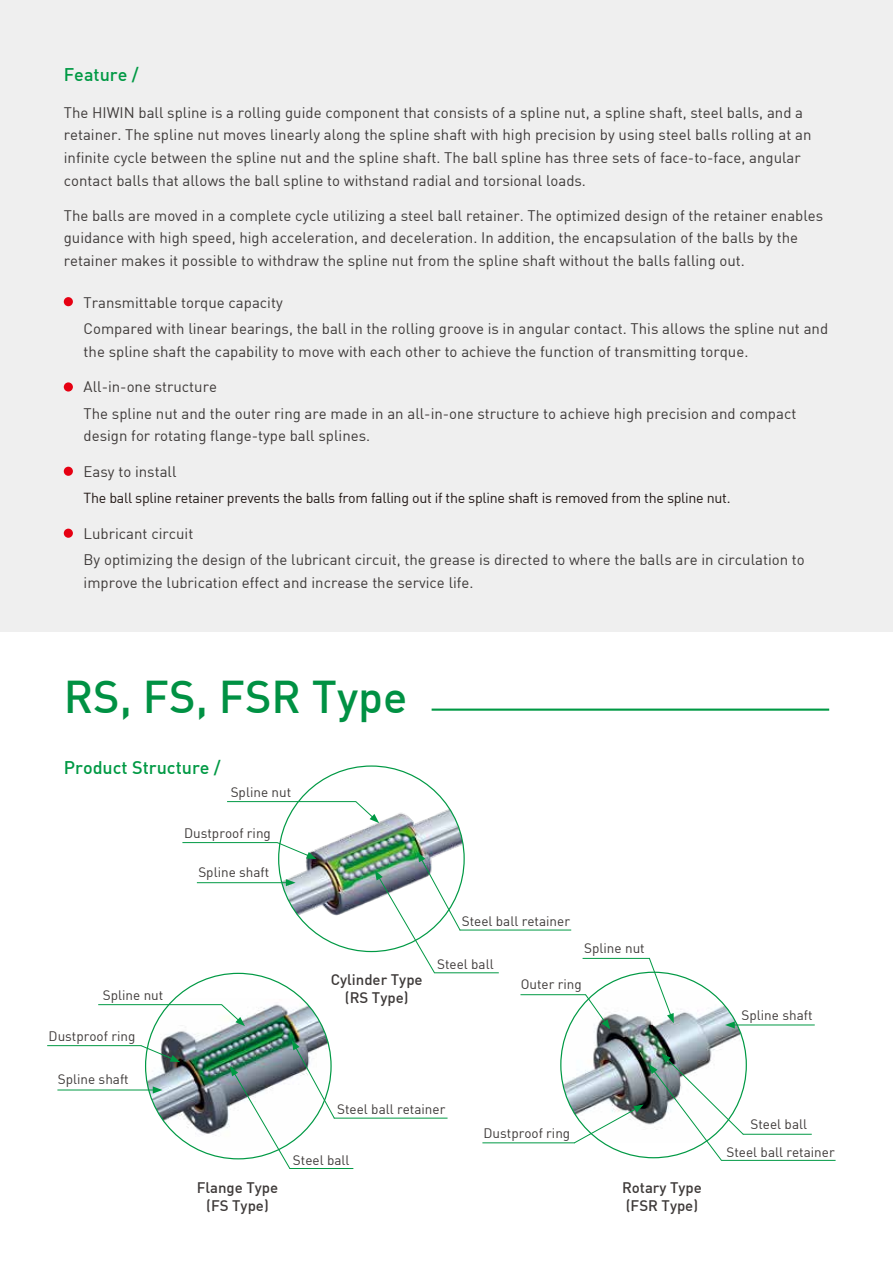
<style>
.page{position:relative;width:893px;height:1263px;background:#fff}
.page>*{position:absolute;margin:0;border:0;box-sizing:border-box;transform-origin:0 0}
.t1{font:500 45px "DIN";color:#009143}
.t2{font:500 18px "DIN";color:#094}
.t3{font:15px/22.5px "DIN";color:#3e3a39}
.t4{font:500 15px/18px "DIN";color:#3e3a39;text-align:center}
.t5{font:14.25px "DIN";letter-spacing:-.02em;color:#221815}
.t6{font:13.5px/27.6px "DIN";color:#3e3a39;text-align:center}
</style>
<div class="page">
<div style="left:0;top:0;width:893px;height:631px;background:#efefef"></div>
<div style="left:64px;top:297px;width:9px;height:9px;background:#e60012;border-radius:50%"></div>
<div style="left:64px;top:382px;width:9px;height:10px;background:#e60012;border-radius:50%"></div>
<div style="left:64px;top:467px;width:9px;height:9px;background:#e60012;border-radius:50%"></div>
<div style="left:64px;top:529px;width:9px;height:9px;background:#e60012;border-radius:50%"></div>
<hr style="left:432px;top:708px;width:397px;height:3px;background:#094">
<hr style="left:434px;top:972px;width:65px;height:1px;background:#094">
<img style="left:279px;top:766px;width:185px;height:185px;border-radius:93px">
<svg style="left:354px;top:800px;width:25px;height:23px"></svg>
<svg style="left:375px;top:852px;width:86px;height:122px"></svg>
<svg style="left:276px;top:841px;width:40px;height:18px"></svg>
<hr style="left:227px;top:801px;width:129px;height:1px;background:#094">
<hr style="left:460px;top:929px;width:111px;height:1px;background:#094">
<hr style="left:197px;top:882px;width:91px;height:1px;background:#094">
<svg style="left:286px;top:879px;width:10px;height:7px"></svg>
<hr style="left:182px;top:842px;width:96px;height:1px;background:#094">
<img style="left:146px;top:999px;width:182px;height:151px">
<svg style="left:220px;top:1003px;width:25px;height:23px"></svg>
<svg style="left:230px;top:1040px;width:106px;height:129px"></svg>
<svg style="left:140px;top:1044px;width:40px;height:18px"></svg>
<hr style="left:98px;top:1004px;width:124px;height:1px;background:#094">
<hr style="left:334px;top:1118px;width:114px;height:1px;background:#094">
<hr style="left:290px;top:1168px;width:63px;height:1px;background:#094">
<hr style="left:57px;top:1089px;width:98px;height:1px;background:#094">
<svg style="left:153px;top:1086px;width:10px;height:7px"></svg>
<hr style="left:47px;top:1045px;width:94px;height:1px;background:#094">
<img style="left:561px;top:991px;width:185px;height:143px">
<svg style="left:648px;top:957px;width:26px;height:66px"></svg>
<svg style="left:584px;top:993px;width:26px;height:36px"></svg>
<svg style="left:573px;top:1053px;width:172px;height:108px"></svg>
<hr style="left:583px;top:958px;width:67px;height:1px;background:#094">
<hr style="left:520px;top:994px;width:66px;height:1px;background:#094">
<hr style="left:743px;top:1134px;width:69px;height:1px;background:#094">
<hr style="left:721px;top:1160px;width:115px;height:1px;background:#094">
<hr style="left:732px;top:1024px;width:83px;height:1px;background:#094">
<svg style="left:725px;top:1021px;width:10px;height:7px"></svg>
<hr style="left:482px;top:1142px;width:93px;height:1px;background:#094">
<p class="t2" style="left:64px;top:63px;width:76px">Feature /</p>
<p class="t3" style="left:64px;top:101px;width:749px">The HIWIN ball spline is a rolling guide component that consists of a spline nut, a spline shaft, steel balls, and a retainer. The spline nut moves linearly along the spline shaft with high precision by using steel balls rolling at an infinite cycle between the spline nut and the spline shaft. The ball spline has three sets of face-to-face, angular contact balls that allows the ball spline to withstand radial and torsional loads.</p>
<p class="t3" style="left:64px;top:204px;width:761px">The balls are moved in a complete cycle utilizing a steel ball retainer. The optimized design of the retainer enables guidance with high speed, high acceleration, and deceleration. In addition, the encapsulation of the balls by the retainer makes it possible to withdraw the spline nut from the spline shaft without the balls falling out.</p>
<p class="t3" style="left:84px;top:289px;width:746px;line-height:26.7px">Transmittable torque capacity<br>Compared with linear bearings, the ball in the rolling groove is in angular contact. This allows the spline nut and</p>
<p class="t3" style="left:84px;top:340px;width:666px">the spline shaft the capability to move with each other to achieve the function of transmitting torque.</p>
<p class="t3" style="left:84px;top:373px;width:714px;line-height:26.7px">All-in-one structure<br>The spline nut and the outer ring are made in an all-in-one structure to achieve high precision and compact</p>
<p class="t3" style="left:84px;top:424px;width:288px">design for rotating flange-type ball splines.</p>
<p class="t3" style="left:84px;top:460px;width:94px">Easy to install</p>
<p class="t5" style="left:84px;top:489px;width:648px">The ball spline retainer prevents the balls from falling out if the spline shaft is removed from the spline nut.</p>
<p class="t3" style="left:84px;top:520px;width:723px;line-height:26.7px">Lubricant circuit<br>By optimizing the design of the lubricant circuit, the grease is directed to where the balls are in circulation to</p>
<p class="t3" style="left:84px;top:571px;width:391px">improve the lubrication effect and increase the service life.</p>
<h1 class="t1" style="left:64px;top:667px;width:345px">RS, FS, FSR Type</h1>
<p class="t2" style="left:64px;top:756px;width:159px">Product Structure /</p>
<p class="t6" style="left:231px;top:778px;width:62px">Spline nut</p>
<p class="t6" style="left:184px;top:819px;width:88px">Dustproof ring</p>
<p class="t6" style="left:103px;top:981px;width:62px">Spline nut</p>
<p class="t6" style="left:49px;top:1022px;width:88px">Dustproof ring</p>
<p class="t6" style="left:58px;top:1065px;width:72px">Spline shaft</p>
<p class="t6" style="left:198px;top:858px;width:72px">Spline shaft</p>
<p class="t4" style="left:331px;top:970px;width:93px">Cylinder Type (RS Type)</p>
<p class="t6" style="left:462px;top:907px;width:110px">Steel ball retainer</p>
<p class="t6" style="left:437px;top:950px;width:58px">Steel ball</p>
<p class="t6" style="left:584px;top:934px;width:62px">Spline nut</p>
<p class="t6" style="left:521px;top:970px;width:63px">Outer ring</p>
<p class="t6" style="left:742px;top:1001px;width:72px">Spline shaft</p>
<p class="t6" style="left:337px;top:1095px;width:110px">Steel ball retainer</p>
<p class="t4" style="left:197px;top:1178px;width:83px">Flange Type (FS Type)</p>
<p class="t6" style="left:293px;top:1146px;width:58px">Steel ball</p>
<p class="t6" style="left:483px;top:1119px;width:88px">Dustproof ring</p>
<p class="t4" style="left:622px;top:1178px;width:81px;text-align:left">Rotary Type (FSR Type)</p>
<p class="t6" style="left:726px;top:1110px;width:110px">Steel ball<br>Steel ball retainer</p>
</div>
